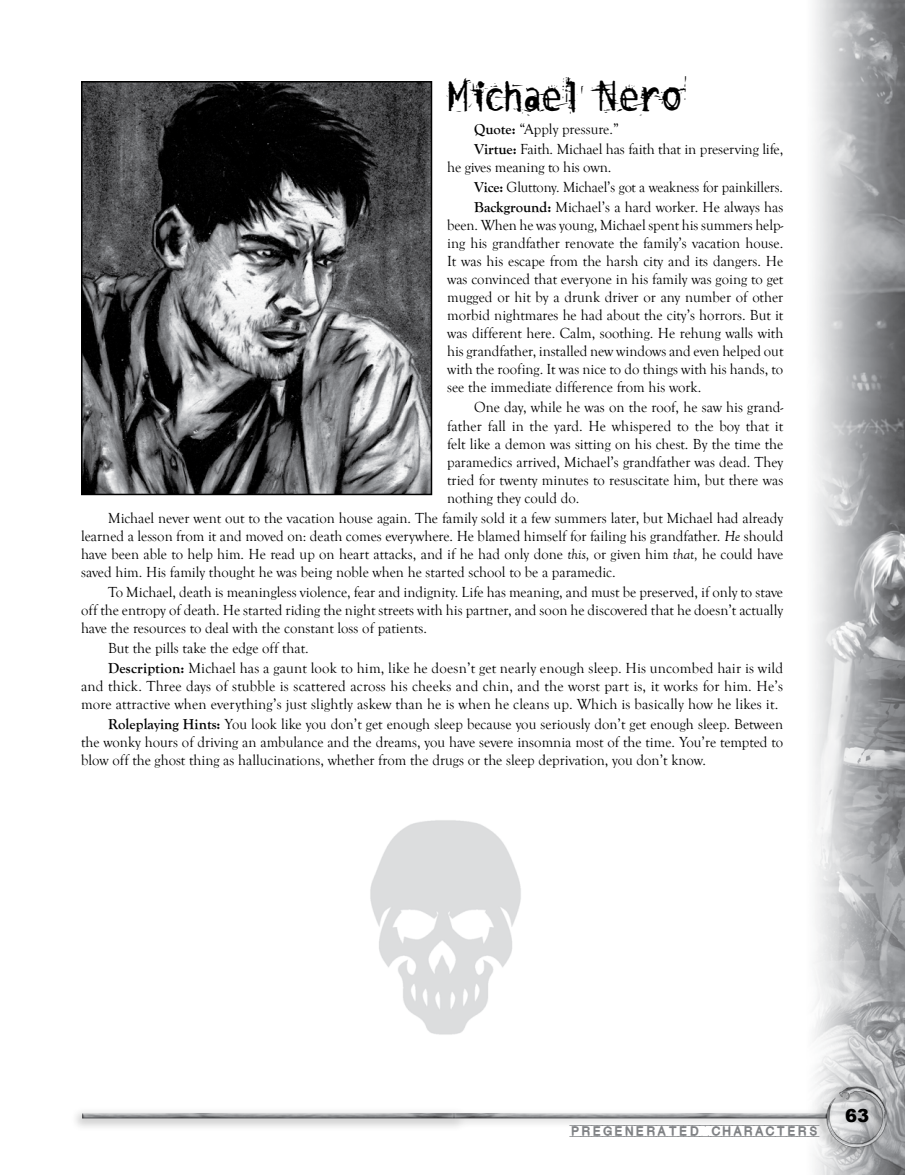
<style>
.page{position:relative;width:905px;height:1175px;background:#fff}
.page>*{position:absolute;margin:0;border:0;box-sizing:border-box;transform-origin:0 0}
.t1{font:42px "Escalido Streak";color:#000}
.t2{font:900 18px "Arial";color:#000}
.t3{font:15px/18px "Goudy Old Style T";color:#000;text-align:justify}
.t4{font:15px "Plastic Man";color:#808285}
.s1{font-weight:700}
.s2{font-style:italic}
</style>
<div class="page">
<img style="left:814px;top:0;width:90px;height:1174px">
<div style="left:814px;top:1082px;width:75px;height:76px;background:#000;opacity:.4"></div>
<img style="left:826px;top:1086px;width:60px;height:61px">
<div style="left:70px;top:1105px;width:764px;height:27px;background:#000;opacity:.2"></div>
<svg style="left:79px;top:1111px;width:380px;height:10px"></svg>
<img style="left:82px;top:1113px;width:744px;height:5px">
<img style="left:84px;top:84px;width:345px;height:408px">
<div style="left:81px;top:81px;width:351px;height:414px;border:2px solid #000"></div>
<img style="left:370px;top:820px;width:151px;height:215px">
<p class="t1" style="left:447px;top:74px;width:238px">Michael Nero</p>
<p class="t3" style="left:474px;top:119px;width:311px;line-height:20.1px"><span class="s1">Quote:</span> “Apply pressure.”<br><span class="s1">Virtue:</span> Faith. Michael has faith that in preserving life,</p>
<p class="t3" style="left:474px;top:157px;width:311px;line-height:20.1px;text-align:left;text-indent:-27px">he gives meaning to his own.<br><span class="s1">Vice:</span> Gluttony. Michael’s got a weakness for painkillers.<br><span class="s1">Background:</span> Michael’s a hard worker. He always has</p>
<p class="t3" style="left:447px;top:217px;width:338px">been. When he was young, Michael spent his summers help&shy;ing his grandfather renovate the family’s vacation house.<br>It was his escape from the harsh city and its dangers. He was convinced that everyone in his family was going to get mugged or hit by a drunk driver or any number of other morbid nightmares he had about the city’s horrors. But it was different here. Calm, soothing. He rehung walls with his grandfather, installed new windows and even helped out with the roofing. It was nice to do things with his hands, to see the immediate difference from his work.</p>
<p class="t3" style="left:447px;top:399px;width:338px;text-indent:27px">One day, while he was on the roof, he saw his grand&shy;father fall in the yard. He whispered to the boy that it felt like a demon was sitting on his chest. By the time the paramedics arrived, Michael’s grandfather was dead. They tried for twenty minutes to resuscitate him, but there was nothing they could do.</p>
<p class="t3" style="left:81px;top:509px;width:703px;text-indent:27px">Michael never went out to the vacation house again. The family sold it a few summers later, but Michael had already learned a lesson from it and moved on: death comes everywhere. He blamed himself for failing his grandfather. <span class="s2">He</span> should have been able to help him. He read up on heart attacks, and if he had only done <span class="s2">this,</span> or given him <span class="s2">that,</span> he could have saved him. His family thought he was being noble when he started school to be a paramedic.</p>
<p class="t3" style="left:81px;top:583px;width:703px;text-indent:27px">To Michael, death is meaningless violence, fear and indignity. Life has meaning, and must be preserved, if only to stave off the entropy of death. He started riding the night streets with his partner, and soon he discovered that he doesn’t actually have the resources to deal with the constant loss of patients.</p>
<p class="t3" style="left:108px;top:638px;width:676px;line-height:20.1px">But the pills take the edge off that.<br><span class="s1">Description:</span> Michael has a gaunt look to him, like he doesn’t get nearly enough sleep. His uncombed hair is wild</p>
<p class="t3" style="left:81px;top:677px;width:703px">and thick. Three days of stubble is scattered across his cheeks and chin, and the worst part is, it works for him. He’s more attractive when everything’s just slightly askew than he is when he cleans up. Which is basically how he likes it.</p>
<p class="t3" style="left:81px;top:716px;width:703px;text-indent:27px"><span class="s1">Roleplaying Hints:</span> You look like you don’t get enough sleep because you seriously don’t get enough sleep. Between the wonky hours of driving an ambulance and the dreams, you have severe insomnia most of the time. You’re tempted to blow off the ghost thing as hallucinations, whether from the drugs or the sleep deprivation, you don’t know.</p>
<p class="t4" style="left:570px;top:1122px;width:250px">PREGENERATED CHARACTERS</p>
<p class="t2" style="left:845px;top:1102px;width:26px">63</p>
</div>
